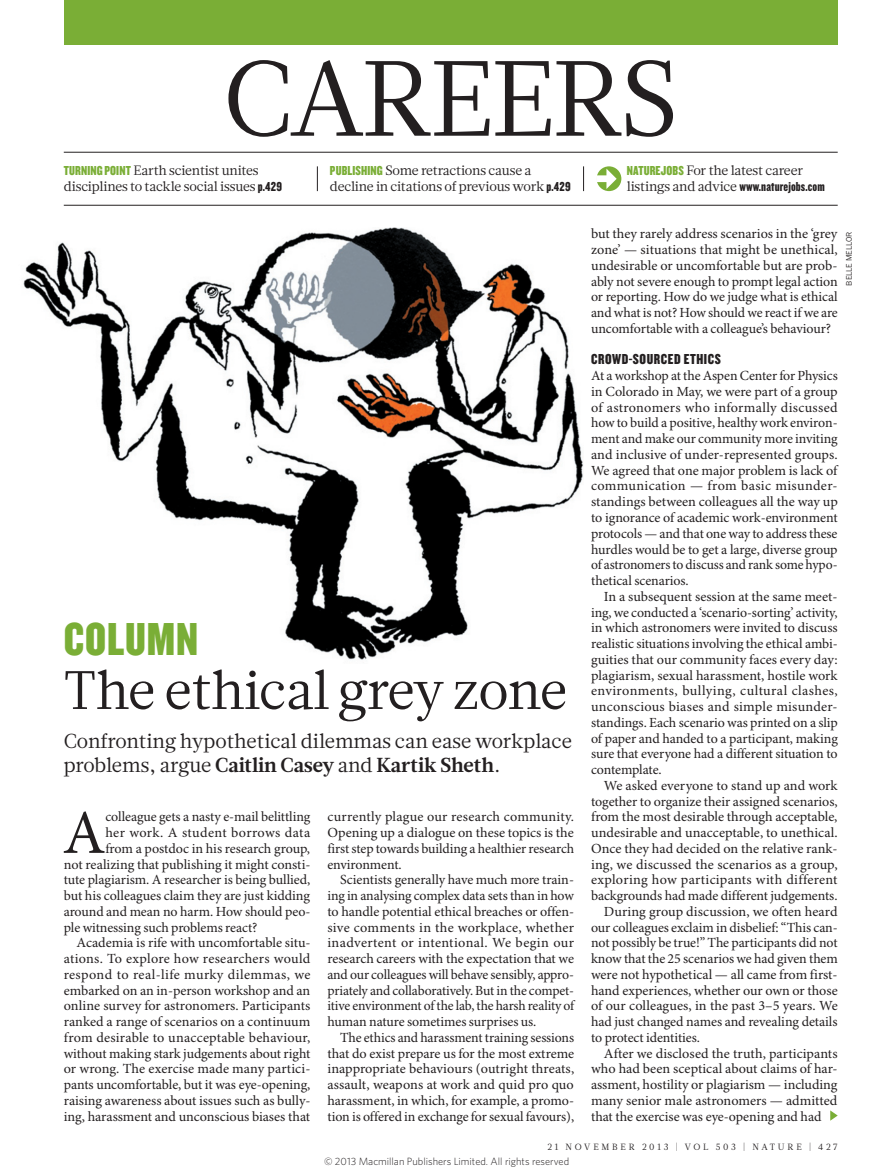
<style>
.page{position:relative;width:893px;height:1174px;background:#fff}
.page>*{position:absolute;margin:0;border:0;box-sizing:border-box;transform-origin:0 0}
.SECTION_HEADING{font:106.5px "Glosa Math";letter-spacing:-.025em;color:#231f20}
.BODY_DROP_CAP{font:62.4px "Minion Pro";color:#231f20}
.COLUMN_HEADING{font:54px "Glosa Math";letter-spacing:-.01em;color:#231f20}
.COLUMN_STRAP{font:48px "Knockout 69 Full Liteweight";letter-spacing:.02em;color:#7aae36}
.COLUMN_STANDFIRST{font:20.25px/23.7px "Glosa Math";color:#231f20}
.CROSSHEAD{font:15px "Knockout 69 Full Liteweight";letter-spacing:.04em;color:#231f20}
.BODY_INDENT{font:13.95px/15.8px "Minion Pro";letter-spacing:-.005em;color:#231f20;text-align:justify}
.BODY_1ST_PARA{font:13.95px/15.8px "Minion Pro";letter-spacing:-.01em;color:#231f20;text-align:justify}
.BODY_DROP_CAP-2{font:13.95px "Minion Pro";letter-spacing:-.005em;color:#231f20}
.BODY_DROP_CAP-3{font:13.95px "Minion Pro";letter-spacing:.025em;color:#231f20}
.MINI_TOC_TEXT{font:13.5px/15.8px "Glosa Math";letter-spacing:-.01em;color:#231f20}
.t1{font:300 10.5px "Whitney";color:#231f20}
.t2{font:9px "Glosa Math";letter-spacing:.3em;color:#231f20}
.PIC_CREDIT{font:7.5px "News Gothic MTOT";color:#231f20}
.s1{font-family:"Knockout 69 Full Liteweight";color:#7aae36}
.s2{font-family:"Knockout 69 Full Liteweight"}
.s3{font-weight:700}
</style>
<div class="page">
<div style="left:597px;top:166px;width:24px;height:25px;background:#7aae36;border-radius:50%"></div>
<div style="left:596px;top:175px;width:12px;height:7px;background:#fff"></div>
<svg style="left:606px;top:169px;width:11px;height:20px"></svg>
<svg style="left:830px;top:1110px;width:8px;height:10px"></svg>
<img style="left:23px;top:227px;width:560px;height:433px">
<div style="left:64px;top:0;width:774px;height:45px;background:#7aae36"></div>
<hr style="left:64px;top:152px;width:774px;height:1px;background:#231f20">
<hr style="left:64px;top:205px;width:774px;height:1px;background:#231f20">
<svg style="left:317px;top:166px;width:1px;height:25px"></svg>
<svg style="left:583px;top:166px;width:1px;height:25px"></svg>
<p class="SECTION_HEADING" style="left:223px;top:29px;width:457px">CAREERS</p>
<p class="MINI_TOC_TEXT" style="left:64px;top:163px;width:220px"><span class="s1">TURNING POINT</span> Earth scientist unites disciplines to tackle social issues <span class="s2">p.429</span></p>
<p class="MINI_TOC_TEXT" style="left:330px;top:163px;width:242px"><span class="s1">PUBLISHING</span> Some retractions cause a decline in citations of previous work <span class="s2">p.429</span></p>
<p class="COLUMN_STRAP" style="left:64px;top:609px;width:136px">COLUMN</p>
<p class="COLUMN_HEADING" style="left:64px;top:654px;width:505px">The ethical grey zone</p>
<p class="COLUMN_STANDFIRST" style="left:64px;top:729px;width:510px">Confronting hypothetical dilemmas can ease workplace problems, argue <span class="s3">Caitlin Casey</span> and <span class="s3">Kartik Sheth</span>.</p>
<p class="BODY_DROP_CAP" style="left:63px;top:795px;width:45px">A</p>
<p class="BODY_DROP_CAP-2" style="left:105px;top:808px;width:207px">colleague gets a nasty e-mail belittling</p>
<p class="BODY_DROP_CAP-3" style="left:105px;top:824px;width:206px">her work. A student borrows data</p>
<p class="BODY_DROP_CAP-2" style="left:105px;top:840px;width:206px">from a postdoc in his research group,</p>
<p class="BODY_DROP_CAP-2" style="left:64px;top:855px;width:248px">not realizing that publishing it might consti-</p>
<p class="BODY_DROP_CAP-2" style="left:64px;top:871px;width:248px">tute plagiarism. A researcher is being bullied,</p>
<p class="BODY_DROP_CAP-2" style="left:64px;top:887px;width:248px">but his colleagues claim they are just kidding</p>
<p class="BODY_DROP_CAP-2" style="left:64px;top:903px;width:248px">around and mean no harm. How should peo-</p>
<p class="BODY_DROP_CAP-2" style="left:64px;top:918px;width:195px">ple witnessing such problems react?</p>
<p class="BODY_INDENT" style="left:64px;top:935px;width:248px;text-indent:13px">Academia is rife with uncomfortable situ&shy;ations. To explore how researchers would respond to real-life murky dilemmas, we embarked on an in-person workshop and an online survey for astronomers. Participants ranked a range of scenarios on a continuum from desirable to unacceptable behaviour, without making stark judgements about right or wrong. The exercise made many partici&shy;pants uncomfortable, but it was eye-opening, raising awareness about issues such as bully&shy;ing, harassment and unconscious biases that</p>
<p class="BODY_INDENT" style="left:327px;top:809px;width:248px">currently plague our research community.<br>Opening up a dialogue on these topics is the first step towards building a healthier research environment.</p>
<p class="BODY_INDENT" style="left:327px;top:872px;width:248px;text-indent:13px">Scientists generally have much more train&shy;ing in analysing complex data sets than in how to handle potential ethical breaches or offen&shy;sive comments in the workplace, whether inadvertent or intentional. We begin our research careers with the expectation that we and our colleagues will behave sensibly, appro&shy;priately and collaboratively. But in the compet&shy;itive environment of the lab, the harsh reality of human nature sometimes surprises us.</p>
<p class="BODY_INDENT" style="left:327px;top:1030px;width:248px;text-indent:13px">The ethics and harassment training sessions that do exist prepare us for the most extreme inappropriate behaviours (outright threats, assault, weapons at work and quid pro quo harassment, in which, for example, a promo&shy;tion is offered in exchange for sexual favours),</p>
<p class="MINI_TOC_TEXT" style="left:627px;top:163px;width:199px"><span class="s1">NATUREJOBS</span> For the latest career listings and advice <span class="s2">www.naturejobs.com</span></p>
<p class="BODY_INDENT" style="left:591px;top:227px;width:248px">but they rarely address scenarios in the ‘grey zone’ — situations that might be unethical, undesirable or uncomfortable but are prob&shy;ably not severe enough to prompt legal action or reporting. How do we judge what is ethical and what is not? How should we react if we are uncomfortable with a colleague’s behaviour?</p>
<p class="CROSSHEAD" style="left:591px;top:350px;width:131px">CROWD-SOURCED ETHICS</p>
<p class="BODY_1ST_PARA" style="left:591px;top:368px;width:248px">At a workshop at the Aspen Center for Physics in Colorado in May, we were part of a group of astronomers who informally discussed how to build a positive, healthy work environ&shy;ment and make our community more inviting and inclusive of under-represented groups.<br>We agreed that one major problem is lack of communication — from basic misunder&shy;standings between colleagues all the way up to ignorance of academic work-environment protocols — and that one way to address these hurdles would be to get a large, diverse group of astronomers to discuss and rank some hypo&shy;thetical scenarios.</p>
<p class="BODY_INDENT" style="left:591px;top:589px;width:248px;text-indent:13px">In a subsequent session at the same meet&shy;ing, we conducted a ‘scenario-sorting’ activity, in which astronomers were invited to discuss realistic situations involving the ethical ambi&shy;guities that our community faces every day: plagiarism, sexual harassment, hostile work environments, bullying, cultural clashes, unconscious biases and simple misunder&shy;standings. Each scenario was printed on a slip of paper and handed to a participant, making sure that everyone had a different situation to contemplate.</p>
<p class="BODY_INDENT" style="left:591px;top:778px;width:248px;text-indent:13px">We asked everyone to stand up and work together to organize their assigned scenarios, from the most desirable through acceptable, undesirable and unacceptable, to unethical.<br>Once they had decided on the relative rank&shy;ing, we discussed the scenarios as a group, exploring how participants with different backgrounds had made different judgements.</p>
<p class="BODY_INDENT" style="left:591px;top:904px;width:248px;text-indent:13px">During group discussion, we often heard our colleagues exclaim in disbelief: “This can&shy;not possibly be true!” The participants did not know that the 25 scenarios we had given them were not hypothetical — all came from first&shy;hand experiences, whether our own or those of our colleagues, in the past 3–5 years. We had just changed names and revealing details to protect identities.</p>
<p class="BODY_INDENT" style="left:591px;top:1046px;width:248px;text-indent:13px">After we disclosed the truth, participants who had been sceptical about claims of har&shy;assment, hostility or plagiarism — including many senior male astronomers — admitted that the exercise was eye-opening and had</p>
<p class="PIC_CREDIT" style="left:845px;top:285px;width:55px;rotate:-90deg">BELLE MELLOR</p>
<p class="t2" style="left:547px;top:1141px;width:292px">21 NOVEMBER 2013 | VOL 503 | NATURE | 427</p>
<p class="t1" style="left:324px;top:1154px;width:247px">© 2013 Macmillan Publishers Limited. All rights reserved</p>
</div>
